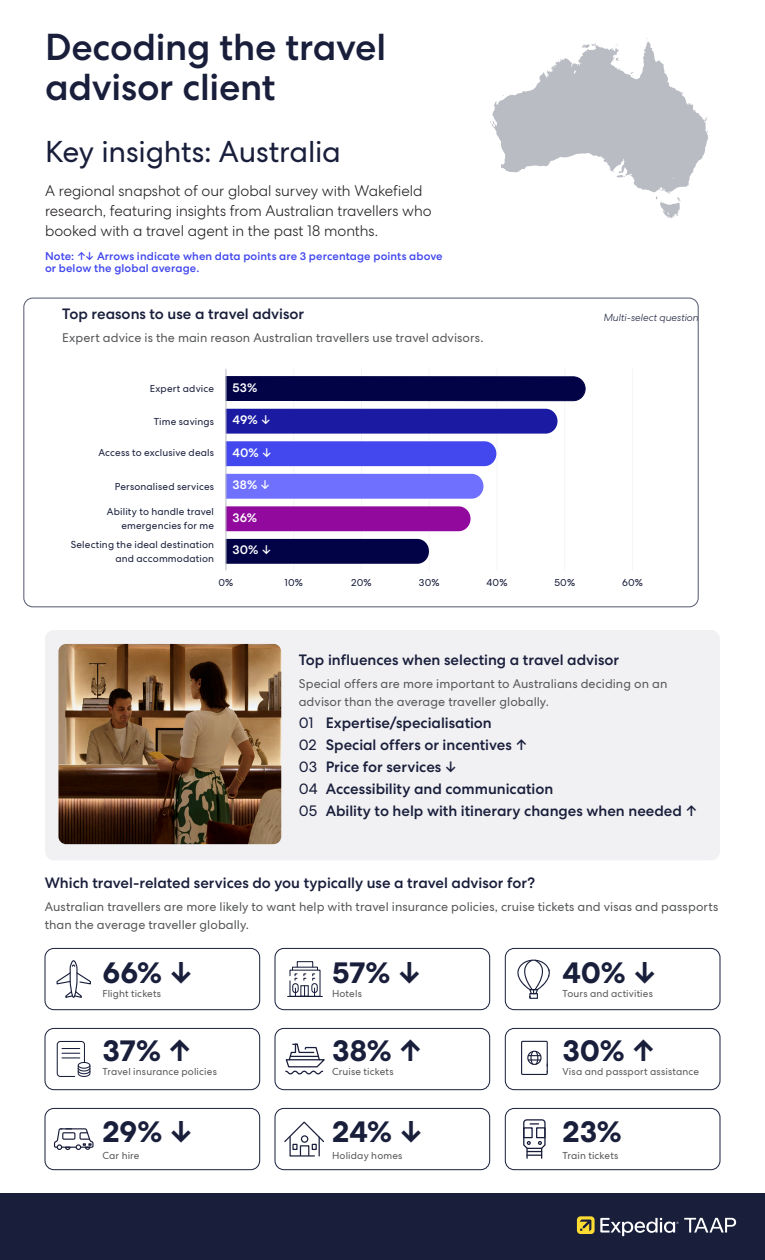
<style>
.page{position:relative;width:765px;height:1260px;background:#fff}
.page>*{position:absolute;margin:0;border:0;box-sizing:border-box;transform-origin:0 0}
.t1{font:500 37.5px/40px "Centra No 2";letter-spacing:-.005em;color:#191e3b}
.t2{font:700 30px "Centra No 2";color:#191e3b}
.t3{font:30px "Centra No 2";letter-spacing:-.01em;color:#191e3b}
.P1_Grey_H2{font:500 15px "Centra No 2";color:#191e3b}
.P1{font:300 15px/20px "Centra No 2";letter-spacing:-.005em;color:#231f20}
.t4{font:12.5px/17.5px "Centra No 2";letter-spacing:.005em;color:#57585a}
.t5{font:500 12.5px "Centra No 2";letter-spacing:.015em;color:#fff}
.P1_Note{font:500 11.25px/12.5px "Centra No 2";letter-spacing:.01em;color:#4248ed}
.p1_Graph_text_RR{font:10px/13.8px "Centra No 2";letter-spacing:.015em;color:#191e3b;text-align:right}
.Body_8{font:10px "Centra No 2";letter-spacing:.015em;color:#57585a}
.t6{font:italic 300 10px "Centra No 2";letter-spacing:.005em;color:#191e3b}
.s1{font-weight:400}
</style>
<div class="page">
<div style="left:0;top:1193px;width:765px;height:67px;background:#191e3b"></div>
<svg style="left:600px;top:1218px;width:136px;height:18px"></svg>
<svg style="left:577px;top:1216px;width:18px;height:18px"></svg>
<svg style="left:580px;top:1220px;width:11px;height:11px"></svg>
<svg style="left:490px;top:38px;width:218px;height:180px"></svg>
<hr style="left:632px;top:369px;width:1px;height:201px;background:#f5f5f6">
<hr style="left:564px;top:369px;width:1px;height:201px;background:#f5f5f6">
<hr style="left:497px;top:369px;width:1px;height:201px;background:#f5f5f6">
<hr style="left:429px;top:369px;width:1px;height:201px;background:#f5f5f6">
<hr style="left:361px;top:369px;width:1px;height:201px;background:#f5f5f6">
<hr style="left:293px;top:369px;width:1px;height:201px;background:#f5f5f6">
<div style="left:227px;top:539px;width:202px;height:25px;background:#020247"></div>
<div style="left:227px;top:506px;width:244px;height:25px;background:#92099e"></div>
<div style="left:227px;top:474px;width:257px;height:25px;background:#7070ff"></div>
<div style="left:227px;top:441px;width:269px;height:25px;background:#4248ed"></div>
<div style="left:227px;top:409px;width:331px;height:25px;background:#1a1aa3"></div>
<svg style="left:225px;top:376px;width:361px;height:25px;background:#06064a"></svg>
<div style="left:45px;top:630px;width:675px;height:230px;background:#f1f1f3;border-radius:9px"></div>
<img style="left:58px;top:644px;width:223px;height:200px">
<hr style="left:226px;top:369px;width:1px;height:201px;background:#babcc4">
<div style="left:45px;top:1028px;width:215px;height:62px;border:1px solid #191e3b;border-radius:9px"></div>
<div style="left:45px;top:1108px;width:215px;height:62px;border:1px solid #191e3b;border-radius:9px"></div>
<div style="left:275px;top:1028px;width:215px;height:62px;border:1px solid #191e3b;border-radius:9px"></div>
<div style="left:275px;top:1108px;width:215px;height:62px;border:1px solid #191e3b;border-radius:9px"></div>
<div style="left:505px;top:1028px;width:215px;height:62px;border:1px solid #191e3b;border-radius:9px"></div>
<div style="left:505px;top:1108px;width:215px;height:62px;border:1px solid #191e3b;border-radius:9px"></div>
<div style="left:45px;top:948px;width:215px;height:62px;border:1px solid #191e3b;border-radius:9px"></div>
<div style="left:275px;top:948px;width:215px;height:62px;border:1px solid #191e3b;border-radius:9px"></div>
<div style="left:505px;top:948px;width:215px;height:62px;border:1px solid #191e3b;border-radius:9px"></div>
<svg style="left:517px;top:959px;width:33px;height:40px"></svg>
<hr style="left:288px;top:996px;width:34px;height:1px;background:#191e3b">
<svg style="left:289px;top:969px;width:32px;height:27px"></svg>
<div style="left:297px;top:961px;width:16px;height:6px;border:1px solid #191e3b"></div>
<svg style="left:56px;top:960px;width:35px;height:38px"></svg>
<div style="left:521px;top:1041px;width:27px;height:34px;border:1px solid #191e3b"></div>
<div style="left:527px;top:1051px;width:15px;height:14px;border:1px solid #191e3b;border-radius:50%"></div>
<svg style="left:528px;top:1050px;width:13px;height:15px"></svg>
<svg style="left:285px;top:1043px;width:40px;height:32px"></svg>
<svg style="left:284px;top:1121px;width:40px;height:36px"></svg>
<svg style="left:523px;top:1119px;width:23px;height:39px"></svg>
<div style="left:523px;top:1127px;width:10px;height:11px;border:1px solid #191e3b"></div>
<div style="left:536px;top:1127px;width:10px;height:11px;border:1px solid #191e3b"></div>
<svg style="left:54px;top:1128px;width:40px;height:22px"></svg>
<svg style="left:56px;top:1041px;width:35px;height:36px"></svg>
<p class="t1" style="left:45px;top:27px;width:343px">Decoding the travel advisor client</p>
<p class="t3" style="left:45px;top:134px;width:297px">Key insights: Australia</p>
<p class="P1" style="left:45px;top:181px;width:388px">A regional snapshot of our global survey with Wakefield research, featuring insights from Australian travellers who booked with a travel agent in the past 18 months.</p>
<p class="P1_Note" style="left:45px;top:250px;width:399px">Note: ↑↓ Arrows indicate when data points are 3 percentage points above or below the global average.</p>
<p class="P1_Grey_H2" style="left:62px;top:305px;width:244px">Top reasons to use a travel advisor</p>
<p class="t4" style="left:62px;top:329px;width:423px">Expert advice is the main reason Australian travellers use travel advisors.</p>
<p class="p1_Graph_text_RR" style="left:150px;top:382px;width:66px">Expert advice</p>
<p class="p1_Graph_text_RR" style="left:154px;top:414px;width:62px">Time savings</p>
<p class="p1_Graph_text_RR" style="left:98px;top:446px;width:117px">Access to exclusive deals</p>
<p class="t5" style="left:232px;top:380px;width:26px">53%</p>
<p class="t5" style="left:232px;top:413px;width:40px">49% ↓</p>
<p class="t5" style="left:232px;top:445px;width:41px">40% ↓</p>
<p class="p1_Graph_text_RR" style="left:115px;top:479px;width:101px">Personalised services</p>
<p class="t5" style="left:232px;top:478px;width:39px">38% ↓</p>
<p class="p1_Graph_text_RR" style="left:107px;top:505px;width:109px">Ability to handle travel emergencies for me</p>
<p class="p1_Graph_text_RR" style="left:71px;top:538px;width:145px">Selecting the ideal destination and accommodation</p>
<p class="t5" style="left:232px;top:510px;width:26px">36%</p>
<p class="t5" style="left:232px;top:543px;width:40px">30% ↓</p>
<p class="t6" style="left:604px;top:311px;width:97px">Multi-select question</p>
<p class="p1_Graph_text_RR" style="left:218px;top:576px;width:16px">0%</p>
<p class="p1_Graph_text_RR" style="left:284px;top:576px;width:20px">10%</p>
<p class="p1_Graph_text_RR" style="left:351px;top:576px;width:22px">20%</p>
<p class="p1_Graph_text_RR" style="left:419px;top:576px;width:22px">30%</p>
<p class="p1_Graph_text_RR" style="left:487px;top:576px;width:23px">40%</p>
<p class="p1_Graph_text_RR" style="left:554px;top:576px;width:22px">50%</p>
<p class="p1_Graph_text_RR" style="left:622px;top:576px;width:22px">60%</p>
<p class="P1_Grey_H2" style="left:299px;top:651px;width:322px">Top influences when selecting a travel advisor</p>
<p class="t4" style="left:299px;top:675px;width:370px">Special offers are more important to Australians deciding on an advisor than the average traveller globally.</p>
<p class="P1_Grey_H2" style="left:299px;top:714px;width:195px"><span class="s1">01</span> Expertise/specialisation</p>
<p class="P1_Grey_H2" style="left:299px;top:736px;width:230px"><span class="s1">02</span> Special offers or incentives ↑</p>
<p class="P1_Grey_H2" style="left:299px;top:758px;width:160px"><span class="s1">03</span> Price for services ↓</p>
<p class="P1_Grey_H2" style="left:299px;top:780px;width:256px"><span class="s1">04</span> Accessibility and communication</p>
<p class="P1_Grey_H2" style="left:299px;top:802px;width:400px"><span class="s1">05</span> Ability to help with itinerary changes when needed ↑</p>
<p class="P1_Grey_H2" style="left:45px;top:874px;width:492px">Which travel-related services do you typically use a travel advisor for?</p>
<p class="t4" style="left:45px;top:898px;width:675px">Australian travellers are more likely to want help with travel insurance policies, cruise tickets and visas and passports than the average traveller globally.</p>
<p class="t2" style="left:102px;top:954px;width:92px">66% ↓</p>
<p class="t2" style="left:332px;top:954px;width:91px">57% ↓</p>
<p class="Body_8" style="left:102px;top:987px;width:60px">Flight tickets</p>
<p class="Body_8" style="left:332px;top:987px;width:31px">Hotels</p>
<p class="t2" style="left:562px;top:954px;width:96px">40% ↓</p>
<p class="Body_8" style="left:562px;top:987px;width:92px">Tours and activities</p>
<p class="t2" style="left:102px;top:1033px;width:91px">37% ↑</p>
<p class="t2" style="left:332px;top:1033px;width:92px">38% ↑</p>
<p class="t2" style="left:562px;top:1033px;width:94px">30% ↑</p>
<p class="Body_8" style="left:102px;top:1066px;width:116px">Travel insurance policies</p>
<p class="Body_8" style="left:332px;top:1066px;width:63px">Cruise tickets</p>
<p class="Body_8" style="left:562px;top:1066px;width:138px">Visa and passport assistance</p>
<p class="t2" style="left:102px;top:1114px;width:92px">29% ↓</p>
<p class="t2" style="left:332px;top:1114px;width:93px">24% ↓</p>
<p class="t2" style="left:562px;top:1114px;width:61px">23%</p>
<p class="Body_8" style="left:102px;top:1150px;width:39px">Car hire</p>
<p class="Body_8" style="left:332px;top:1150px;width:72px">Holiday homes</p>
<p class="Body_8" style="left:562px;top:1150px;width:57px">Train tickets</p>
</div>
